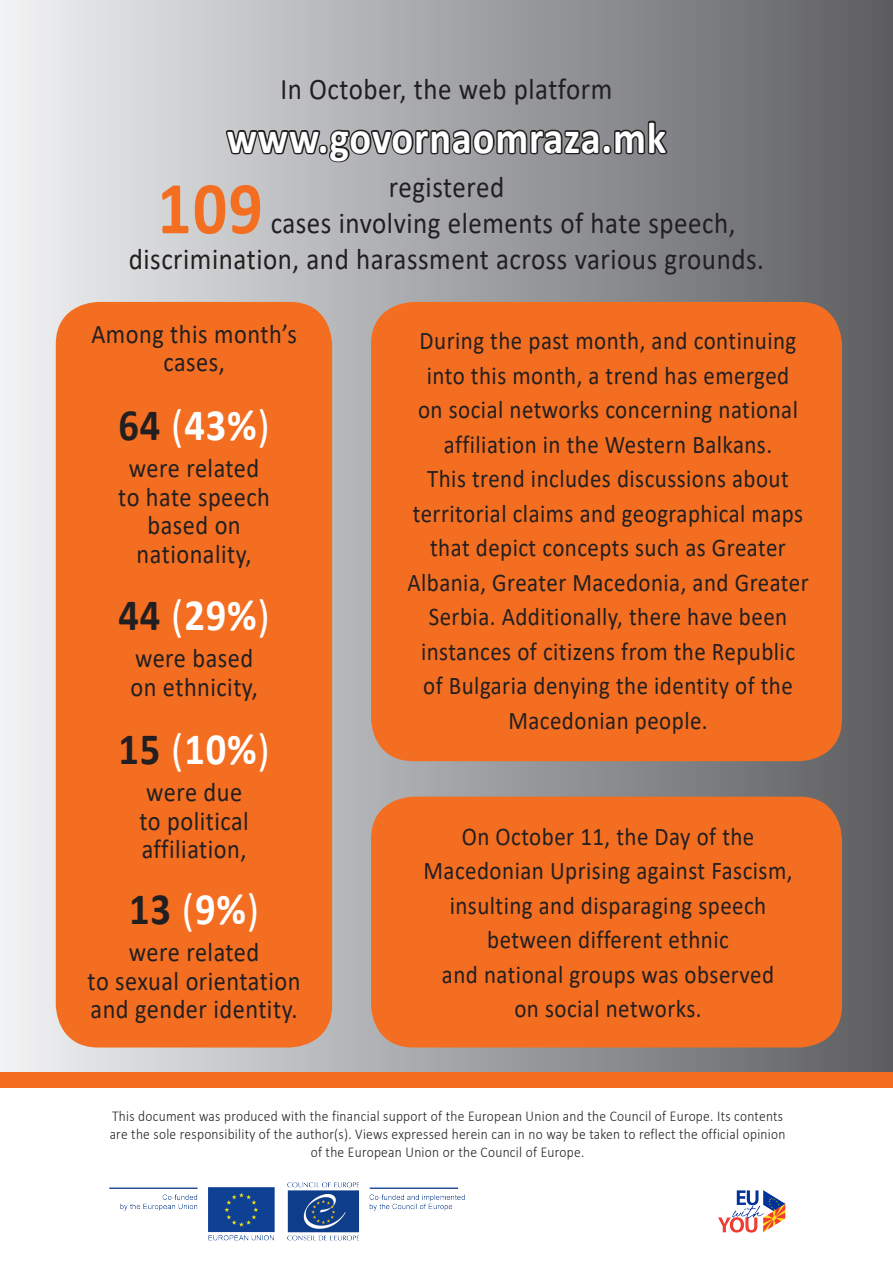
<style>
.page{position:relative;width:893px;height:1263px;background:#fff}
.page>*{position:absolute;margin:0;border:0;box-sizing:border-box;transform-origin:0 0}
.t1{font:700 75px "Calibri";color:#f36e21;scale:.9 1}
.t2{font:700 45px "Calibri";letter-spacing:.02em;color:#fff;scale:.9 1}
.t3{font:700 45px "Calibri";color:#231f20;scale:.9 1}
.t4{font:30px/36px "Calibri";letter-spacing:.02em;color:#231f20;scale:.9 1}
.t5{font:27px/28.5px "Calibri";letter-spacing:.02em;color:#231f20;text-align:center;scale:.9 1}
.t6{font:25.5px/34.5px "Calibri";letter-spacing:.02em;color:#231f20;text-align:center;scale:.9 1}
.t7{font:300 15px/18px "Calibri";letter-spacing:.02em;color:#231f20;text-align:center;scale:.9 1}
.s1{color:#231f20}
.s2{font-weight:400}
.s3{font-weight:400;color:#fff}
.s4{color:#fff}
</style>
<div class="page">
<div style="left:0;top:0;width:893px;height:1075px;background:linear-gradient(to right,#f0f0f2,#5c5d60)"></div>
<div style="left:0;top:1072px;width:893px;height:15px;background:#f36e21"></div>
<svg style="left:224px;top:107px;width:445px;height:65px;background:#88888b"></svg>
<img style="left:109px;top:1182px;width:356px;height:59px">
<img style="left:718px;top:1190px;width:68px;height:43px">
<div style="left:56px;top:302px;width:276px;height:745px;background:#f36e21;border-radius:43px"></div>
<div style="left:371px;top:302px;width:471px;height:459px;background:#f36e21;border-radius:43px"></div>
<div style="left:371px;top:797px;width:471px;height:250px;background:#f36e21;border-radius:43px"></div>
<p class="t4" style="left:280px;top:71px;width:370px">In October, the web platform</p>
<p class="t2" style="left:227px;top:106px;width:490px">www.govornaomraza.mk</p>
<p class="t4" style="left:389px;top:169px;width:130px">registered</p>
<p class="t1" style="left:157px;top:155px;width:119px">109</p>
<p class="t4" style="left:129px;top:205px;width:707px;text-indent:142px">cases involving elements of hate speech, discrimination, and harassment across various grounds.</p>
<p class="t5" style="left:91px;top:319px;width:230px">Among this month’s cases,</p>
<p class="t2" style="left:119px;top:393px;width:169px"><span class="s1">64</span> <span class="s2">(</span>43%<span class="s2">)</span></p>
<p class="t5" style="left:118px;top:453px;width:170px">were related to hate speech based on nationality,</p>
<p class="t2" style="left:119px;top:583px;width:169px"><span class="s1">44</span> <span class="s2">(</span>29%<span class="s2">)</span></p>
<p class="t5" style="left:130px;top:643px;width:143px;text-align:left">were based on ethnicity,</p>
<p class="t2" style="left:119px;top:718px;width:169px"><span class="s1">15</span> <span class="s2">(</span>10%<span class="s2">)</span></p>
<p class="t5" style="left:139px;top:777px;width:123px;text-align:left">were due to political affiliation,</p>
<p class="t3" style="left:129px;top:878px;width:146px">13 <span class="s3">(</span><span class="s4">9%</span><span class="s3">)</span></p>
<p class="t5" style="left:88px;top:937px;width:238px">were related<br>to sexual orientation and gender identity.</p>
<p class="t6" style="left:407px;top:323px;width:447px">During the past month, and continuing into this month, a trend has emerged<br>on social networks concerning national affiliation in the Western Balkans.<br>This trend includes discussions about territorial claims and geographical maps that depict concepts such as Greater Albania, Greater Macedonia, and Greater Serbia. Additionally, there have been instances of citizens from the Republic<br>of Bulgaria denying the identity of the Macedonian people.</p>
<p class="t6" style="left:424px;top:818px;width:411px">On October 11, the Day of the<br>Macedonian Uprising against Fascism, insulting and disparaging speech between different ethnic<br>and national groups was observed<br>on social networks.</p>
<p class="t7" style="left:110px;top:1107px;width:752px">This document was produced with the financial support of the European Union and the Council of Europe. Its contents are the sole responsibility of the author(s). Views expressed herein can in no way be taken to reflect the official opinion of the European Union or the Council of Europe.</p>
</div>
